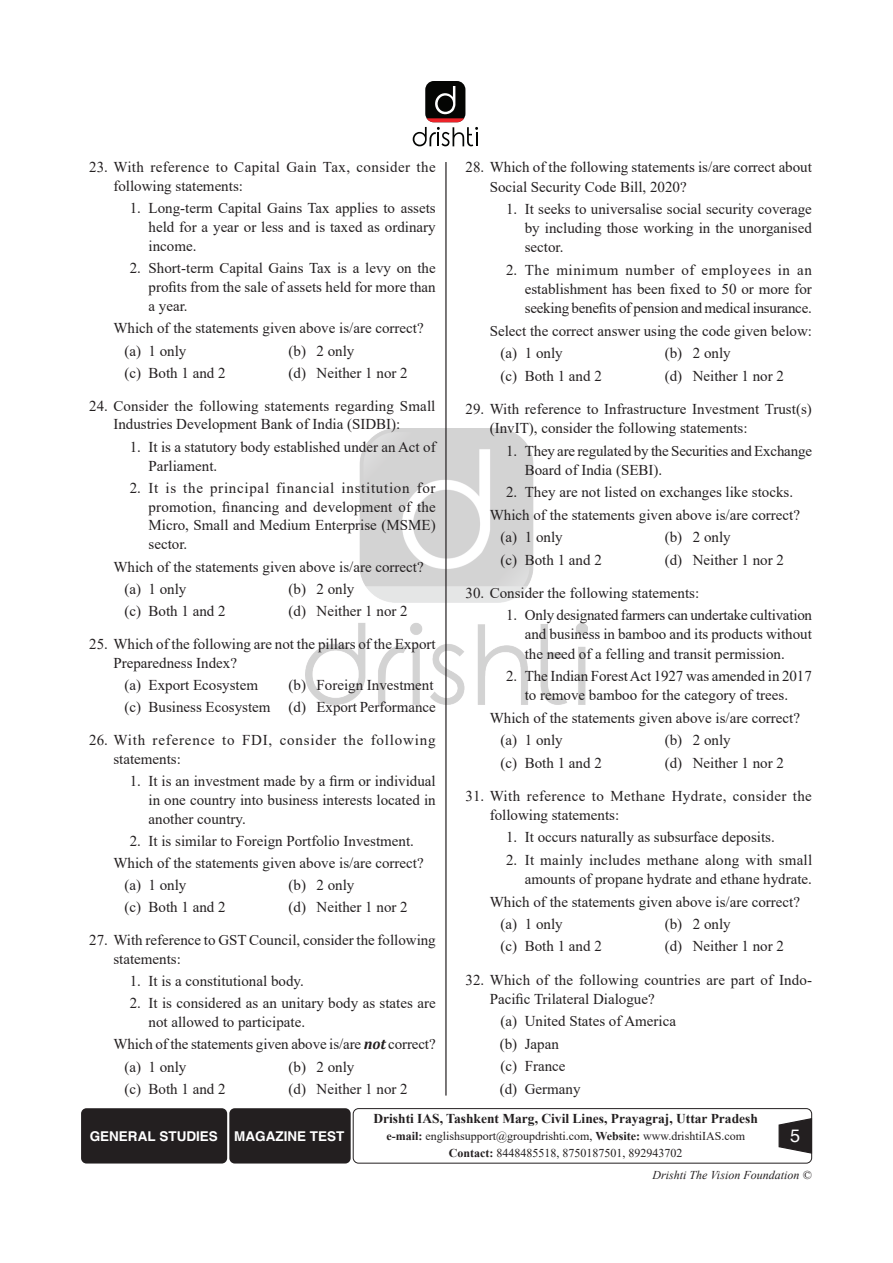
<style>
.page{position:relative;width:893px;height:1263px;background:#fff}
.page>*{position:absolute;margin:0;border:0;box-sizing:border-box;transform-origin:0 0}
.t1{font:18px "Helvetica";color:#fff}
.Options__1__2__3{font:15px/18.9px "Times New Roman";color:#231f20}
.Indent{font:15px "Times New Roman";color:#231f20}
.Options__1__2__3-2{font:15px/18.9px "Times New Roman";letter-spacing:.025em;color:#231f20}
.Options__1__2__3-3{font:15px/18.9px "Times New Roman";letter-spacing:.055em;color:#231f20}
.t2{font:700 13.5px "Times New Roman";color:#231f20}
.t3{font:700 13.5px "Helvetica";color:#fff}
.t4{font:12px/16.4px "Times New Roman";color:#231f20;text-align:center}
.t5{font:italic 12px "Times New Roman";color:#231f20}
.s1{font-family:"Cambria";font-weight:700;font-style:italic}
.s2{font-weight:700}
</style>
<div class="page">
<img style="left:305px;top:429px;width:283px;height:275px">
<hr style="left:445px;top:162px;width:2px;height:933px;background:#231f20">
<div style="left:81px;top:1108px;width:146px;height:55px;background:#231f20;border-radius:5px"></div>
<div style="left:229px;top:1108px;width:122px;height:55px;background:#231f20;border-radius:5px"></div>
<div style="left:353px;top:1108px;width:459px;height:55px;border:1px solid #231f20;border-radius:5px"></div>
<svg style="left:778px;top:1117px;width:35px;height:37px"></svg>
<div style="left:425px;top:81px;width:40px;height:41px;background:#040503;border-radius:9px"></div>
<svg style="left:413px;top:86px;width:65px;height:60px"></svg>
<p class="Options__1__2__3-2" style="left:113px;top:157px;width:324px;text-indent:-24px">23. With reference to Capital Gain Tax, consider the following statements:</p>
<p class="Options__1__2__3" style="left:148px;top:198px;width:289px;text-align:justify;text-indent:-19px">1. Long-term Capital Gains Tax applies to assets held for a year or less and is taxed as ordinary income.</p>
<p class="Options__1__2__3" style="left:148px;top:258px;width:289px;text-align:justify;text-indent:-19px">2. Short-term Capital Gains Tax is a levy on the profits from the sale of assets held for more than a year.</p>
<p class="Indent" style="left:113px;top:318px;width:312px">Which of the statements given above is/are correct?</p>
<p class="Options__1__2__3" style="left:124px;top:341px;width:64px">(a) 1 only</p>
<p class="Options__1__2__3" style="left:289px;top:341px;width:67px">(b) 2 only</p>
<p class="Options__1__2__3" style="left:124px;top:363px;width:103px">(c) Both 1 and 2</p>
<p class="Options__1__2__3" style="left:289px;top:363px;width:121px">(d) Neither 1 nor 2</p>
<p class="Options__1__2__3" style="left:113px;top:396px;width:324px;text-indent:-24px">24. Consider the following statements regarding Small<br>Industries Development Bank of India (SIDBI):</p>
<p class="Options__1__2__3" style="left:148px;top:437px;width:289px;text-indent:-19px">1. It is a statutory body established under an Act of<br>Parliament.</p>
<p class="Options__1__2__3" style="left:148px;top:478px;width:289px;text-align:justify;text-indent:-19px">2. It is the principal financial institution for promotion, financing and development of the Micro, Small and Medium Enterprise (MSME) sector.</p>
<p class="Indent" style="left:113px;top:556px;width:312px">Which of the statements given above is/are correct?</p>
<p class="Options__1__2__3" style="left:124px;top:579px;width:64px">(a) 1 only</p>
<p class="Options__1__2__3" style="left:289px;top:579px;width:67px">(b) 2 only</p>
<p class="Options__1__2__3" style="left:124px;top:601px;width:103px">(c) Both 1 and 2</p>
<p class="Options__1__2__3" style="left:289px;top:601px;width:121px">(d) Neither 1 nor 2</p>
<p class="Options__1__2__3" style="left:113px;top:634px;width:324px;text-indent:-24px">25. Which of the following are not the pillars of the Export<br>Preparedness Index?</p>
<p class="Options__1__2__3" style="left:124px;top:675px;width:135px">(a) Export Ecosystem</p>
<p class="Options__1__2__3" style="left:289px;top:675px;width:147px">(b) Foreign Investment</p>
<p class="Options__1__2__3" style="left:124px;top:697px;width:313px">(c) Business Ecosystem (d) Export Performance</p>
<p class="Options__1__2__3-3" style="left:113px;top:730px;width:324px;text-indent:-24px">26. With reference to FDI, consider the following statements:</p>
<p class="Options__1__2__3" style="left:148px;top:771px;width:289px;text-align:justify;text-indent:-19px">1. It is an investment made by a firm or individual in one country into business interests located in another country.</p>
<p class="Options__1__2__3" style="left:130px;top:831px;width:286px">2. It is similar to Foreign Portfolio Investment.</p>
<p class="Indent" style="left:113px;top:852px;width:312px">Which of the statements given above is/are correct?</p>
<p class="Options__1__2__3" style="left:124px;top:875px;width:64px">(a) 1 only</p>
<p class="Options__1__2__3" style="left:289px;top:875px;width:67px">(b) 2 only</p>
<p class="Options__1__2__3" style="left:124px;top:897px;width:103px">(c) Both 1 and 2</p>
<p class="Options__1__2__3" style="left:289px;top:897px;width:121px">(d) Neither 1 nor 2</p>
<p class="Options__1__2__3" style="left:113px;top:930px;width:324px;text-indent:-24px">27. With reference to GST Council, consider the following statements:</p>
<p class="Options__1__2__3" style="left:130px;top:971px;width:176px">1. It is a constitutional body.</p>
<p class="Options__1__2__3" style="left:148px;top:993px;width:289px;text-indent:-19px">2. It is considered as an unitary body as states are not allowed to participate.</p>
<p class="Indent" style="left:113px;top:1034px;width:324px">Which of the statements given above is/are <span class="s1">not</span> correct?</p>
<p class="Options__1__2__3" style="left:124px;top:1057px;width:64px">(a) 1 only</p>
<p class="Options__1__2__3" style="left:289px;top:1057px;width:67px">(b) 2 only</p>
<p class="Options__1__2__3" style="left:124px;top:1079px;width:103px">(c) Both 1 and 2</p>
<p class="Options__1__2__3" style="left:289px;top:1079px;width:121px">(d) Neither 1 nor 2</p>
<p class="Options__1__2__3" style="left:490px;top:157px;width:324px;text-indent:-24px">28. Which of the following statements is/are correct about<br>Social Security Code Bill, 2020?</p>
<p class="Options__1__2__3" style="left:525px;top:199px;width:289px;text-align:justify;text-indent:-19px">1. It seeks to universalise social security coverage by including those working in the unorganised sector.</p>
<p class="Options__1__2__3" style="left:525px;top:260px;width:289px;text-align:justify;text-indent:-19px">2. The minimum number of employees in an establishment has been fixed to 50 or more for seeking benefits of pension and medical insurance.</p>
<p class="Indent" style="left:490px;top:320px;width:324px">Select the correct answer using the code given below:</p>
<p class="Options__1__2__3" style="left:501px;top:343px;width:64px">(a) 1 only</p>
<p class="Options__1__2__3" style="left:665px;top:343px;width:67px">(b) 2 only</p>
<p class="Options__1__2__3" style="left:501px;top:366px;width:103px">(c) Both 1 and 2</p>
<p class="Options__1__2__3" style="left:665px;top:366px;width:121px">(d) Neither 1 nor 2</p>
<p class="Options__1__2__3" style="left:490px;top:399px;width:324px;text-indent:-24px">29. With reference to Infrastructure Investment Trust(s) (InvIT), consider the following statements:</p>
<p class="Options__1__2__3" style="left:525px;top:440px;width:289px;text-indent:-19px">1. They are regulated by the Securities and Exchange<br>Board of India (SEBI).</p>
<p class="Options__1__2__3" style="left:506px;top:482px;width:289px">2. They are not listed on exchanges like stocks.</p>
<p class="Indent" style="left:490px;top:504px;width:312px">Which of the statements given above is/are correct?</p>
<p class="Options__1__2__3" style="left:501px;top:527px;width:64px">(a) 1 only</p>
<p class="Options__1__2__3" style="left:665px;top:527px;width:67px">(b) 2 only</p>
<p class="Options__1__2__3" style="left:501px;top:549px;width:103px">(c) Both 1 and 2</p>
<p class="Options__1__2__3" style="left:665px;top:549px;width:121px">(d) Neither 1 nor 2</p>
<p class="Options__1__2__3" style="left:466px;top:583px;width:235px">30. Consider the following statements:</p>
<p class="Options__1__2__3" style="left:525px;top:605px;width:289px;text-align:justify;text-indent:-19px">1. Only designated farmers can undertake cultivation and business in bamboo and its products without the need of a felling and transit permission.</p>
<p class="Options__1__2__3" style="left:506px;top:666px;width:307px;text-align:center">2. The Indian Forest Act 1927 was amended in 2017 to remove bamboo for the category of trees.</p>
<p class="Indent" style="left:490px;top:707px;width:312px">Which of the statements given above is/are correct?</p>
<p class="Options__1__2__3" style="left:501px;top:730px;width:64px">(a) 1 only</p>
<p class="Options__1__2__3" style="left:665px;top:730px;width:67px">(b) 2 only</p>
<p class="Options__1__2__3" style="left:501px;top:753px;width:103px">(c) Both 1 and 2</p>
<p class="Options__1__2__3" style="left:665px;top:753px;width:121px">(d) Neither 1 nor 2</p>
<p class="Options__1__2__3-2" style="left:490px;top:786px;width:324px;text-indent:-24px">31. With reference to Methane Hydrate, consider the following statements:</p>
<p class="Options__1__2__3" style="left:506px;top:827px;width:270px">1. It occurs naturally as subsurface deposits.</p>
<p class="Options__1__2__3" style="left:506px;top:850px;width:308px;text-align:right">2. It mainly includes methane along with small amounts of propane hydrate and ethane hydrate.</p>
<p class="Indent" style="left:490px;top:891px;width:312px">Which of the statements given above is/are correct?</p>
<p class="Options__1__2__3" style="left:501px;top:914px;width:64px">(a) 1 only</p>
<p class="Options__1__2__3" style="left:665px;top:914px;width:67px">(b) 2 only</p>
<p class="Options__1__2__3" style="left:501px;top:936px;width:103px">(c) Both 1 and 2</p>
<p class="Options__1__2__3" style="left:665px;top:936px;width:121px">(d) Neither 1 nor 2</p>
<p class="Options__1__2__3" style="left:490px;top:969px;width:324px;text-indent:-24px">32. Which of the following countries are part of Indo-<br>Pacific Trilateral Dialogue?</p>
<p class="Options__1__2__3" style="left:501px;top:1011px;width:177px">(a) United States of America</p>
<p class="Options__1__2__3" style="left:500px;top:1034px;width:61px">(b) Japan</p>
<p class="Options__1__2__3" style="left:501px;top:1056px;width:66px">(c) France</p>
<p class="Options__1__2__3" style="left:500px;top:1079px;width:82px">(d) Germany</p>
<p class="t3" style="left:90px;top:1128px;width:256px">GENERAL STUDIES MAGAZINE TEST</p>
<p class="t2" style="left:373px;top:1108px;width:386px">Drishti IAS, Tashkent Marg, Civil Lines, Prayagraj, Uttar Pradesh</p>
<p class="t4" style="left:386px;top:1128px;width:360px"><span class="s2">e-mail:</span> englishsupport@groupdrishti.com, <span class="s2">Website:</span> www.drishtiIAS.com<br><span class="s2">Contact:</span> 8448485518, 8750187501, 892943702</p>
<p class="t1" style="left:790px;top:1125px;width:12px">5</p>
<p class="t5" style="left:652px;top:1167px;width:160px">Drishti The Vision Foundation ©</p>
</div>
